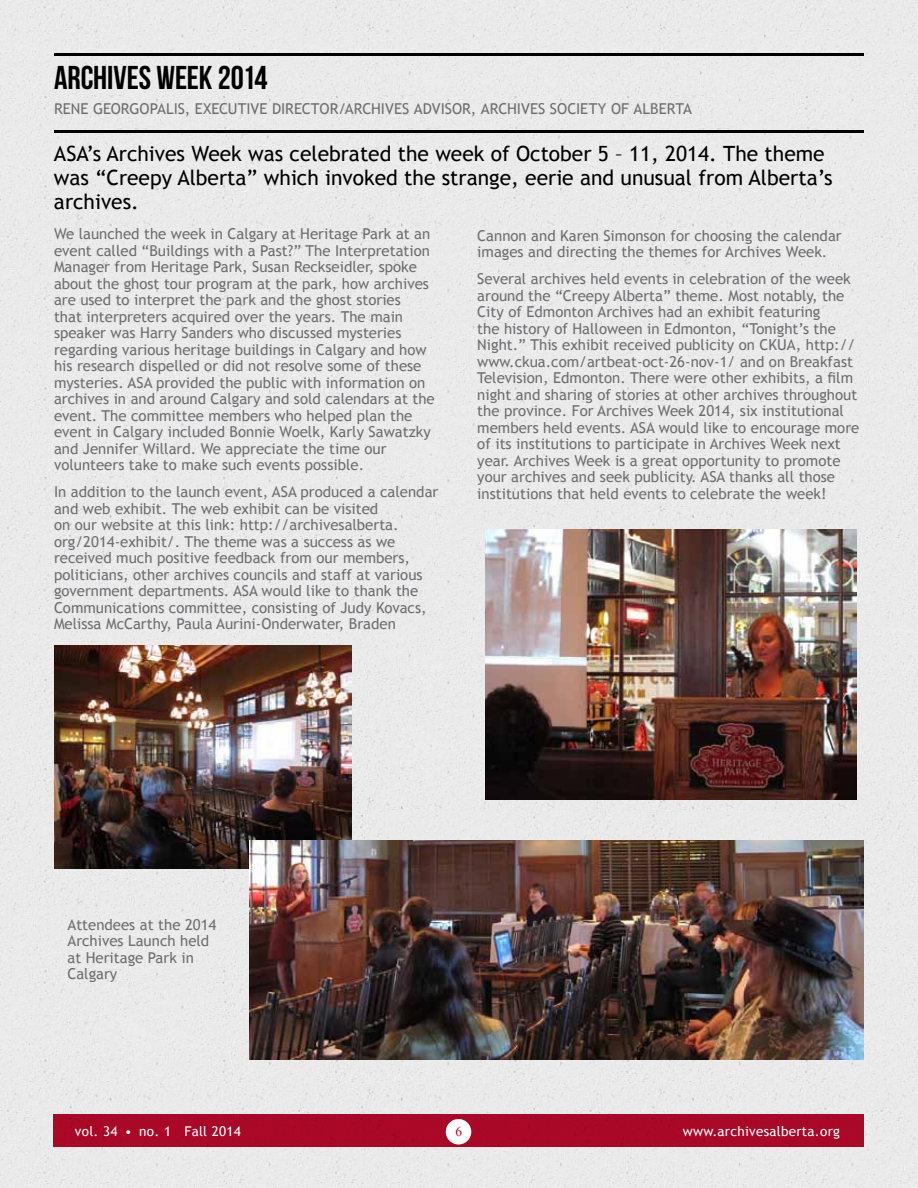
<style>
.page{position:relative;width:918px;height:1188px;background:#eaeaea}
.page>*{position:absolute;margin:0;border:0;box-sizing:border-box;transform-origin:0 0}
.t1{font:33px "Bebas Neue";letter-spacing:-.005em;color:#000}
.t2{font:21px/24px "Trebuchet MS";color:#000}
.t3{font:15px/16.5px "Trebuchet MS";color:#6d6e71}
.t4{font:13.5px "Trebuchet MS";letter-spacing:.02em;color:#fff}
.t5{font:13.5px "Times New Roman";color:#ba092b}
</style>
<div class="page">
<div style="left:54px;top:1114px;width:810px;height:33px;background:#aa0827"></div>
<div style="left:446px;top:1119px;width:25px;height:25px;background:#fff;border-radius:50%"></div>
<hr style="left:54px;top:130px;width:810px;height:2px;background:#000">
<hr style="left:54px;top:54px;width:810px;height:2px;background:#000">
<img style="left:486px;top:530px;width:371px;height:270px">
<img style="left:54px;top:645px;width:298px;height:223px">
<img style="left:249px;top:840px;width:614px;height:219px">
<h1 class="t1" style="left:54px;top:60px;width:52px">ARCHIVES</h1>
<h1 class="t1" style="left:156px;top:60px;width:113px">WEEK 2014</h1>
<p class="t3" style="left:54px;top:101px;width:18px">Rene</p>
<p class="t3" style="left:93px;top:101px;width:20px">Georgopalis</p>
<p class="t3" style="left:185px;top:101px;width:36px">, executive</p>
<p class="t3" style="left:272px;top:101px;width:19px">Director</p>
<p class="t3" style="left:338px;top:101px;width:16px">/archives</p>
<p class="t3" style="left:414px;top:101px;width:10px">advisor</p>
<p class="t3" style="left:471px;top:101px;width:20px">, archives</p>
<p class="t3" style="left:550px;top:101px;width:9px">societ</p>
<p class="t3" style="left:598px;top:101px;width:45px">y of alberta</p>
<h2 class="t2" style="left:54px;top:142px;width:780px">ASA’s Archives Week was celebrated the week of October 5 – 11, 2014. The theme was “Creepy Alberta” which invoked the strange, eerie and unusual from Alberta’s archives.</h2>
<p class="t3" style="left:54px;top:226px;width:382px">We launched the week in Calgary at Heritage Park at an event called “Buildings with a Past?” The Interpretation Manager from Heritage Park, Susan Reckseidler, spoke about the ghost tour program at the park, how archives are used to interpret the park and the ghost stories<br>that interpreters acquired over the years. The main speaker was Harry Sanders who discussed mysteries regarding various heritage buildings in Calgary and how his research dispelled or did not resolve some of these mysteries. ASA provided the public with information on archives in and around Calgary and sold calendars at the event. The committee members who helped plan the event in Calgary included Bonnie Woelk, Karly Sawatzky and Jennifer Willard. We appreciate the time our volunteers take to make such events possible.</p>
<p class="t3" style="left:54px;top:484px;width:386px">In addition to the launch event, ASA produced a calendar and web exhibit. The web exhibit can be visited<br>on our website at this link: http://archivesalberta. org/2014-exhibit/. The theme was a success as we received much positive feedback from our members, politicians, other archives councils and staff at various government departments. ASA would like to thank the Communications committee, consisting of Judy Kovacs, Melissa McCarthy, Paula Aurini-Onderwater, Braden</p>
<p class="t3" style="left:477px;top:227px;width:366px">Cannon and Karen Simonson for choosing the calendar images and directing the themes for Archives Week.</p>
<p class="t3" style="left:477px;top:271px;width:384px">Several archives held events in celebration of the week around the “Creepy Alberta” theme. Most notably, the City of Edmonton Archives had an exhibit featuring<br>the history of Halloween in Edmonton, “Tonight’s the Night.” This exhibit received publicity on CKUA, http:// www.ckua.com/artbeat-oct-26-nov-1/ and on Breakfast Television, Edmonton. There were other exhibits, a film night and sharing of stories at other archives throughout the province. For Archives Week 2014, six institutional members held events. ASA would like to encourage more of its institutions to participate in Archives Week next year. Archives Week is a great opportunity to promote your archives and seek publicity. ASA thanks all those institutions that held events to celebrate the week!</p>
<p class="t3" style="left:67px;top:917px;width:150px">Attendees at the 2014<br>Archives Launch held at Heritage Park in<br>Calgary</p>
<p class="t4" style="left:75px;top:1123px;width:168px">vol. 34 • no. 1 Fall 2014</p>
<p class="t5" style="left:456px;top:1122px;width:8px">6</p>
<p class="t4" style="left:683px;top:1123px;width:159px">www.archivesalberta.org</p>
</div>
